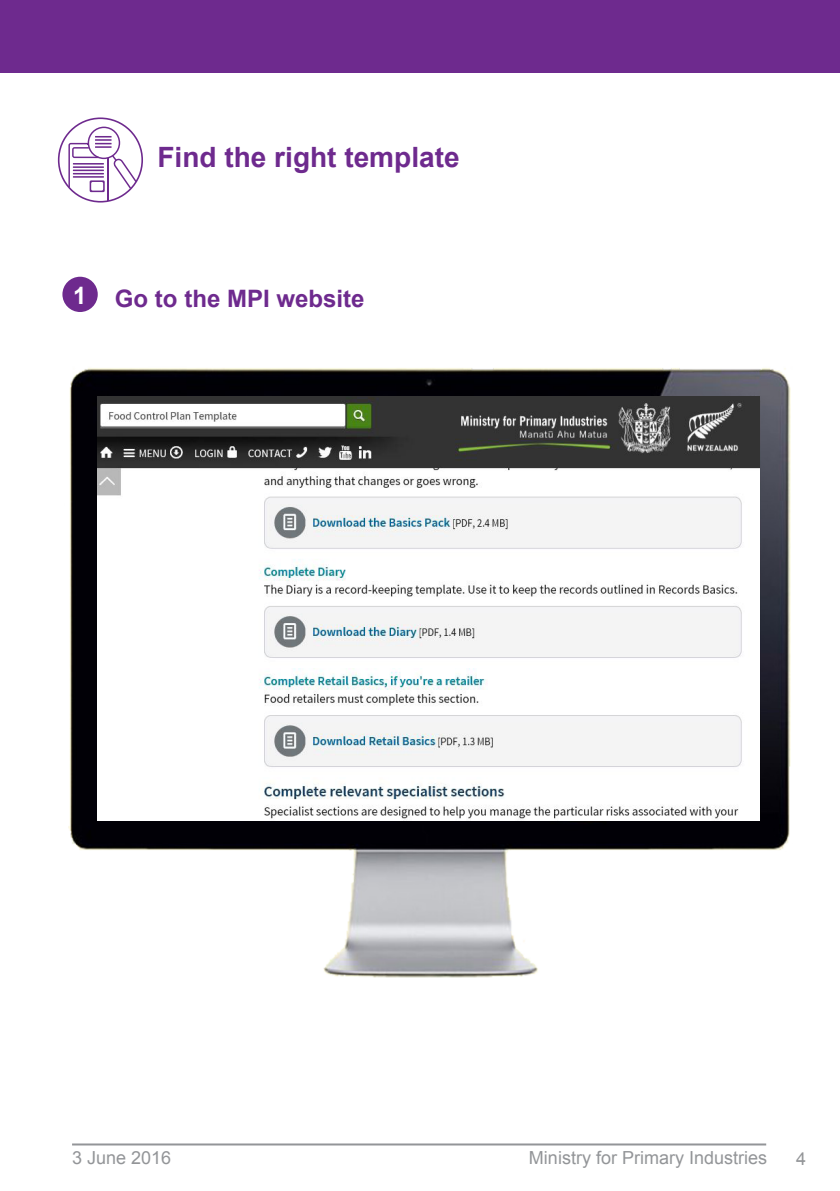
<style>
.page{position:relative;width:840px;height:1191px;background:#fff}
.page>*{position:absolute;margin:0;border:0;box-sizing:border-box;transform-origin:0 0}
.Sub_sub{font:700 28px "Arial";color:#6e2a8e}
.Sub_sub-2{font:700 24px "Arial";color:#6e2a8e}
.Body_copy{font:700 24px "Arial";color:#fff}
.t1{font:18px "Arial";color:#939598}
</style>
<div class="page">
<hr style="left:72px;top:1143px;width:693px;height:2px;background:#939598">
<img style="left:68px;top:368px;width:723px;height:610px">
<img style="left:98px;top:396px;width:661px;height:424px">
<div style="left:0;top:0;width:839px;height:72px;background:#6e2a8e"></div>
<div style="left:62px;top:277px;width:36px;height:35px;background:#6e2a8e;border-radius:50%"></div>
<svg style="left:58px;top:117px;width:85px;height:85px"></svg>
<p class="Sub_sub" style="left:157px;top:137px;width:303px">Find the right template</p>
<p class="Body_copy" style="left:73px;top:278px;width:15px">1</p>
<p class="Sub_sub-2" style="left:115px;top:282px;width:251px">Go to the MPI website</p>
<p class="t1" style="left:72px;top:1145px;width:101px">3 June 2016</p>
<p class="t1" style="left:528px;top:1145px;width:240px">Ministry for Primary Industries</p>
<p class="t1" style="left:795px;top:1146px;width:12px">4</p>
</div>
